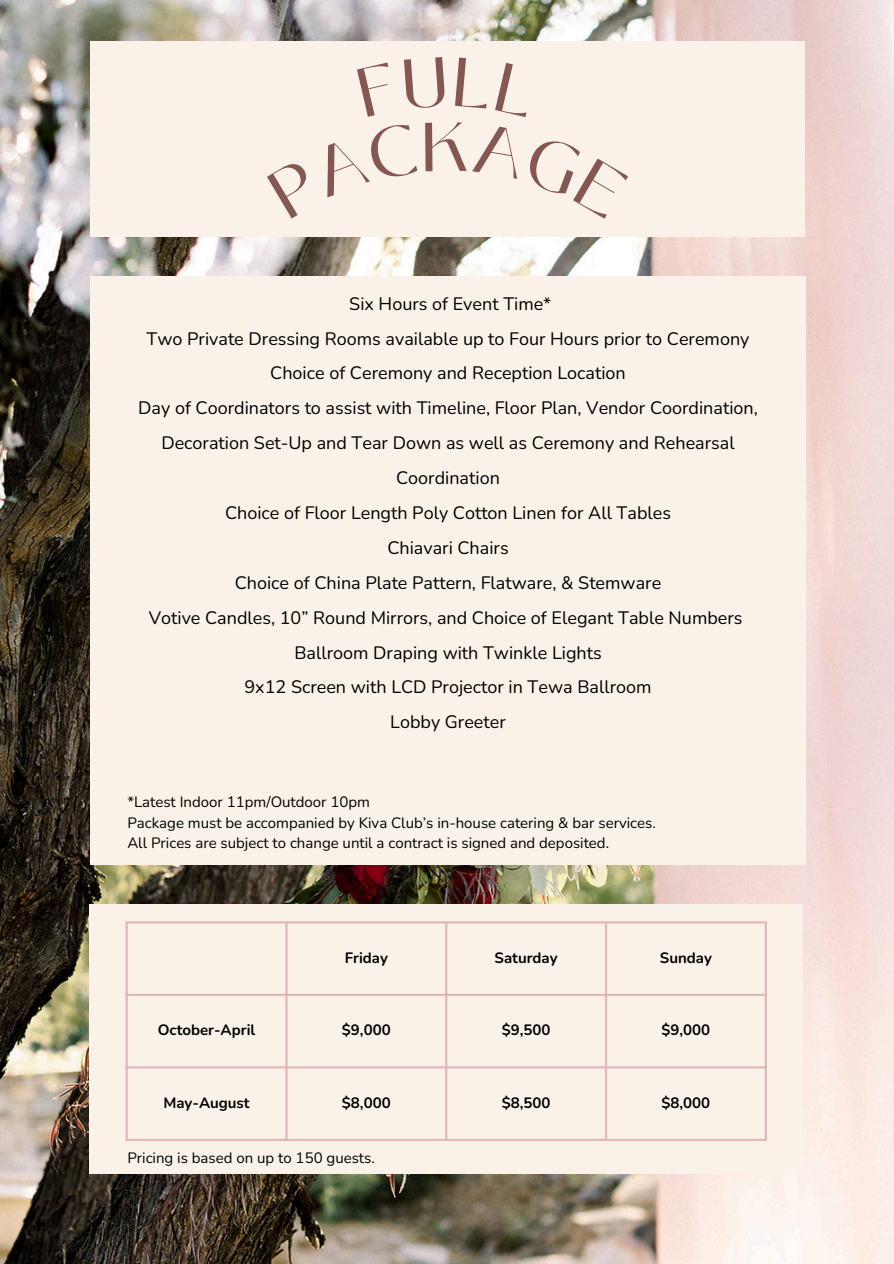
<style>
.page{position:relative;width:894px;height:1264px;background:#fff}
.page>*{position:absolute;margin:0;border:0;box-sizing:border-box;transform-origin:0 0}
.t1{font:18px/35px "Nunito";color:#000001;text-align:center}
.t2{font:15px/20.2px "Nunito";color:#000001}
.t3{font:700 15px "Nunito";color:#000001}
.t4{font:700 15px "Nunito";color:#000}
</style>
<div class="page">
<img style="left:0;top:0;width:893px;height:1263px">
<div style="left:90px;top:42px;width:714px;height:195px;background:#faf2e9"></div>
<div style="left:90px;top:276px;width:715px;height:588px;background:#faf2e9"></div>
<div style="left:89px;top:904px;width:713px;height:270px;background:#faf2e9"></div>
<hr style="left:125px;top:923px;width:3px;height:215px;background:#e0b7bf">
<hr style="left:285px;top:923px;width:2px;height:215px;background:#e0b7bf">
<hr style="left:445px;top:923px;width:2px;height:215px;background:#e0b7bf">
<hr style="left:604px;top:923px;width:3px;height:215px;background:#e0b7bf">
<hr style="left:764px;top:923px;width:2px;height:215px;background:#e0b7bf">
<hr style="left:125px;top:921px;width:641px;height:2px;background:#e0b7bf">
<hr style="left:125px;top:993px;width:641px;height:3px;background:#e0b7bf">
<hr style="left:125px;top:1066px;width:641px;height:2px;background:#e0b7bf">
<hr style="left:125px;top:1138px;width:641px;height:2px;background:#e0b7bf">
<p class="t1" style="left:138px;top:286px;width:621px">Six Hours of Event Time*<br>Two Private Dressing Rooms available up to Four Hours prior to Ceremony Choice of Ceremony and Reception Location<br>Day of Coordinators to assist with Timeline, Floor Plan, Vendor Coordination, Decoration Set-Up and Tear Down as well as Ceremony and Rehearsal Coordination<br>Choice of Floor Length Poly Cotton Linen for All Tables<br>Chiavari Chairs<br>Choice of China Plate Pattern, Flatware, &amp; Stemware<br>Votive Candles, 10” Round Mirrors, and Choice of Elegant Table Numbers Ballroom Draping with Twinkle Lights<br>9x12 Screen with LCD Projector in Tewa Ballroom<br>Lobby Greeter</p>
<p class="t2" style="left:127px;top:792px;width:530px">*Latest Indoor 11pm/Outdoor 10pm<br>Package must be accompanied by Kiva Club’s in-house catering &amp; bar services.<br>All Prices are subject to change until a contract is signed and deposited.</p>
<h1 class="t3" style="left:344px;top:947px;width:45px">Friday</h1>
<h1 class="t3" style="left:494px;top:947px;width:65px">Saturday</h1>
<h2 class="t3" style="left:659px;top:947px;width:54px">Sunday</h2>
<p class="t3" style="left:158px;top:1020px;width:99px">October-April</p>
<p class="t4" style="left:342px;top:1020px;width:50px">$9,000</p>
<p class="t4" style="left:501px;top:1020px;width:50px">$9,500</p>
<p class="t4" style="left:661px;top:1020px;width:50px">$9,000</p>
<p class="t3" style="left:163px;top:1092px;width:88px">May-August</p>
<p class="t4" style="left:342px;top:1092px;width:50px">$8,000</p>
<p class="t4" style="left:501px;top:1092px;width:50px">$8,500</p>
<p class="t4" style="left:661px;top:1092px;width:50px">$8,000</p>
<p class="t2" style="left:127px;top:1147px;width:249px">Pricing is based on up to 150 guests.</p>
</div>
